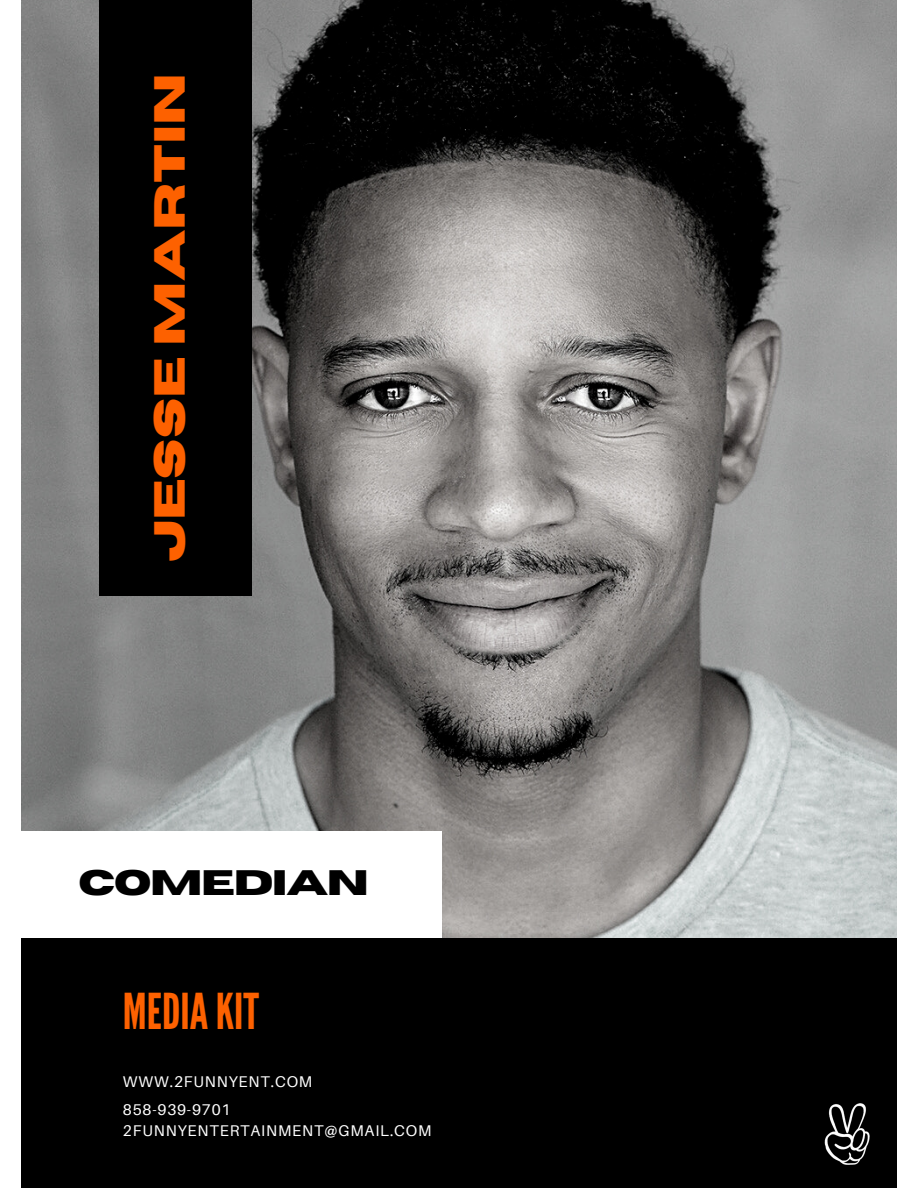
<style>
.page{position:relative;width:918px;height:1188px;background:#fff}
.page>*{position:absolute;margin:0;border:0;box-sizing:border-box;transform-origin:0 0}
.t1{font:49.35px "League Gothic";color:#fd6100}
.t2{font:700 43.35px "Horizon";color:#fd6100}
.t3{font:700 35.25px "Horizon";letter-spacing:-.04em;color:#000}
.t4{font:15.45px "Aileron";letter-spacing:.055em;color:#fff}
</style>
<div class="page">
<img style="left:21px;top:0;width:876px;height:938px">
<div style="left:21px;top:831px;width:421px;height:107px;background:#fff"></div>
<div style="left:21px;top:938px;width:876px;height:250px;background:#000"></div>
<div style="left:99px;top:0;width:153px;height:595px;background:#000"></div>
<img style="left:824px;top:1103px;width:46px;height:62px">
<p class="t2" style="left:149px;top:562px;width:491px;rotate:-90deg">JESSE MARTIN</p>
<p class="t3" style="left:79px;top:866px;width:292px">COMEDIAN</p>
<p class="t1" style="left:123px;top:982px;width:138px">MEDIAKIT</p>
<h3 class="t4" style="left:123px;top:1072px;width:191px">WWW.2FUNNYENT.COM</h3>
<h1 class="t4" style="left:123px;top:1100px;width:109px">858-939-9701</h1>
<p class="t4" style="left:123px;top:1121px;width:310px">2FUNNYENTERTAINMENT@GMAIL.COM</p>
</div>
